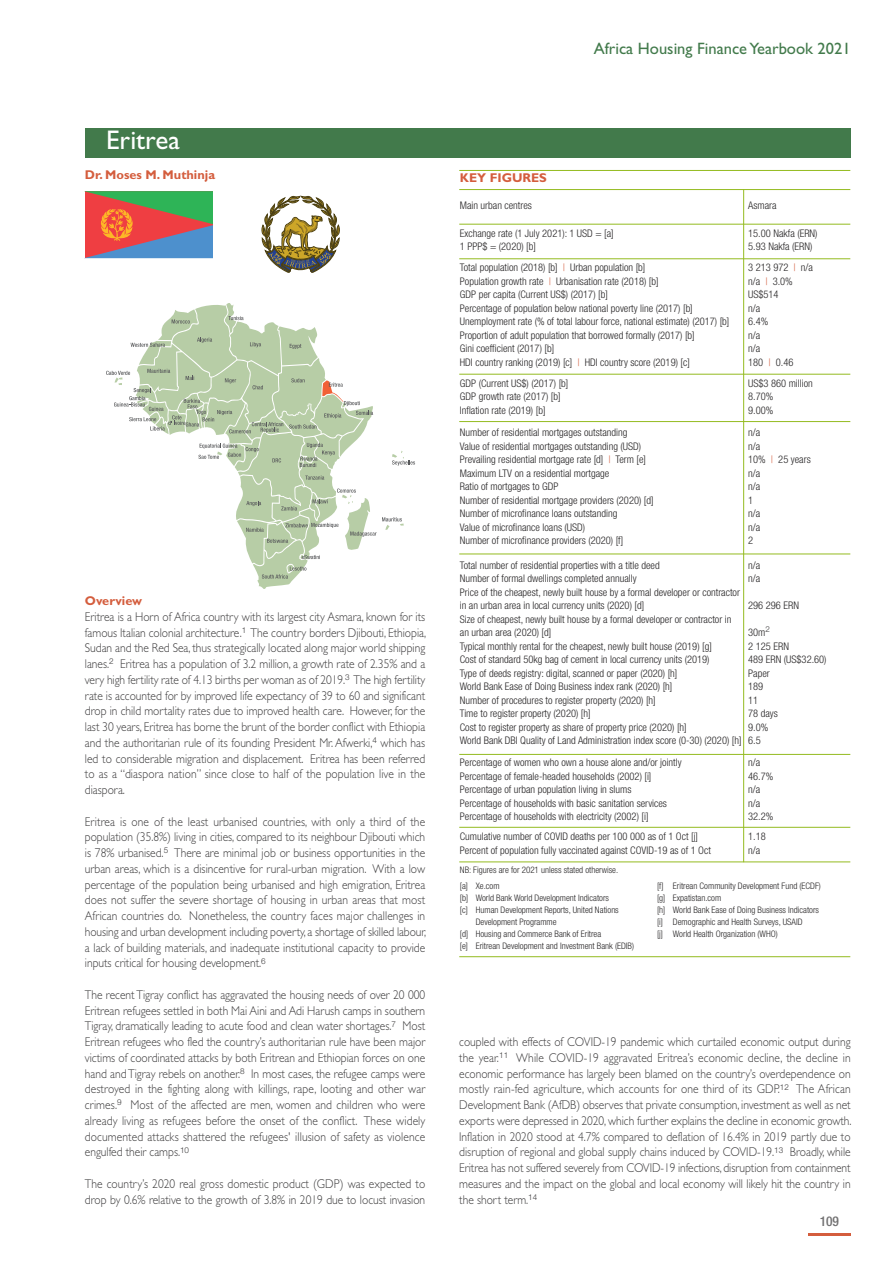
<style>
.page{position:relative;width:893px;height:1263px;background:#fff}
.page>*{position:absolute;margin:0;border:0;box-sizing:border-box;transform-origin:0 0}
.t1{font:27px "Gill Sans Std";color:#fff}
.t2{font:16.5px "Gill Sans Std";color:#427a4b}
.t3{font:500 condensed 13.5px "Helvetica Neue LT Std";color:#727172}
.t4{font:300 12.75px/15.8px "Gill Sans Std";color:#3c3b3c;text-align:justify;scale:.9 1}
.t5{font:700 12.75px "Gill Sans Std";color:#d45d3d}
.t6{font:300 condensed 10.5px/13.5px "Helvetica Neue LT Std";color:#272526}
.t7{font:300 condensed 9px/12px "Helvetica Neue LT Std";color:#272526}
.s1{color:#d45d3d}
</style>
<div class="page">
<svg style="left:382px;top:517px;width:21px;height:13px"></svg>
<svg style="left:392px;top:451px;width:23px;height:15px"></svg>
<svg style="left:106px;top:303px;width:270px;height:286px"></svg>
<hr style="left:743px;top:189px;width:1px;height:673px;background:#94bb20">
<hr style="left:459px;top:170px;width:391px;height:1px;background:#94bb20">
<hr style="left:459px;top:189px;width:391px;height:1px;background:#94bb20">
<hr style="left:459px;top:224px;width:391px;height:1px;background:#94bb20">
<hr style="left:459px;top:258px;width:391px;height:1px;background:#94bb20">
<hr style="left:459px;top:374px;width:391px;height:1px;background:#94bb20">
<hr style="left:459px;top:421px;width:391px;height:1px;background:#94bb20">
<hr style="left:459px;top:554px;width:391px;height:1px;background:#94bb20">
<hr style="left:459px;top:754px;width:391px;height:1px;background:#94bb20">
<hr style="left:459px;top:827px;width:391px;height:1px;background:#94bb20">
<hr style="left:459px;top:862px;width:391px;height:1px;background:#94bb20">
<hr style="left:459px;top:956px;width:391px;height:1px;background:#94bb20">
<div style="left:85px;top:128px;width:765px;height:29px;background:#427a4b"></div>
<svg style="left:85px;top:191px;width:127px;height:67px;background:#987567"></svg>
<svg style="left:262px;top:196px;width:78px;height:77px"></svg>
<hr style="left:808px;top:1233px;width:42px;height:2px;background:#d45d3d">
<h1 class="t1" style="left:106px;top:124px;width:75px">Eritrea</h1>
<p class="t5" style="left:85px;top:170px;width:132px">Dr. Moses M. Muthinja</p>
<p class="t5" style="left:85px;top:596px;width:59px">Overview</p>
<p class="t4" style="left:85px;top:610px;width:380px">Eritrea is a Horn of Africa country with its largest city Asmara, known for its famous Italian colonial architecture.<sup>1</sup> The country borders Djibouti, Ethiopia, Sudan and the Red Sea, thus strategically located along major world shipping lanes.<sup>2</sup> Eritrea has a population of 3.2 million, a growth rate of 2.35% and a very high fertility rate of 4.13 births per woman as of 2019.<sup>3</sup> The high fertility rate is accounted for by improved life expectancy of 39 to 60 and significant drop in child mortality rates due to improved health care. However, for the last 30 years, Eritrea has borne the brunt of the border conflict with Ethiopia and the authoritarian rule of its founding President Mr. Afwerki,<sup>4</sup> which has led to considerable migration and displacement. Eritrea has been referred to as a “diaspora nation” since close to half of the population live in the diaspora.</p>
<p class="t4" style="left:85px;top:815px;width:380px">Eritrea is one of the least urbanised countries, with only a third of the population (35.8%) living in cities, compared to its neighbour Djibouti which is 78% urbanised.<sup>5</sup> There are minimal job or business opportunities in the urban areas, which is a disincentive for rural-urban migration. With a low percentage of the population being urbanised and high emigration, Eritrea does not suffer the severe shortage of housing in urban areas that most African countries do. Nonetheless, the country faces major challenges in housing and urban development including poverty, a shortage of skilled labour, a lack of building materials, and inadequate institutional capacity to provide inputs critical for housing development.<sup>6</sup></p>
<p class="t4" style="left:85px;top:988px;width:379px">The recent Tigray conflict has aggravated the housing needs of over 20 000<br>Eritrean refugees settled in both Mai Aini and Adi Harush camps in southern Tigray, dramatically leading to acute food and clean water shortages.<sup>7</sup> Most Eritrean refugees who fled the country’s authoritarian rule have been major victims of coordinated attacks by both Eritrean and Ethiopian forces on one hand and Tigray rebels on another.<sup>8</sup> In most cases, the refugee camps were destroyed in the fighting along with killings, rape, looting and other war crimes.<sup>9</sup> Most of the affected are men, women and children who were already living as refugees before the onset of the conflict. These widely documented attacks shattered the refugees' illusion of safety as violence engulfed their camps.<sup>10</sup></p>
<p class="t4" style="left:85px;top:1177px;width:379px">The country’s 2020 real gross domestic product (GDP) was expected to drop by 0.6% relative to the growth of 3.8% in 2019 due to locust invasion</p>
<p class="t2" style="left:593px;top:39px;width:258px">Africa Housing Finance Yearbook 2021</p>
<p class="t5" style="left:460px;top:173px;width:89px">KEY FIGURES</p>
<p class="t6" style="left:460px;top:200px;width:74px">Main urban centres</p>
<p class="t6" style="left:748px;top:200px;width:30px">Asmara</p>
<p class="t6" style="left:460px;top:227px;width:155px">Exchange rate (1 July 2021): 1 USD = [a]<br>1 PPP$ = (2020) [b]</p>
<p class="t6" style="left:748px;top:227px;width:71px">15.00 Nakfa (ERN)<br>5.93 Nakfa (ERN)</p>
<p class="t6" style="left:460px;top:262px;width:271px">Total population (2018) [b] <span class="s1">|</span> Urban population [b]<br>Population growth rate <span class="s1">|</span> Urbanisation rate (2018) [b]<br>GDP per capita (Current US$) (2017) [b]<br>Percentage of population below national poverty line (2017) [b] Unemployment rate (% of total labour force, national estimate) (2017) [b] Proportion of adult population that borrowed formally (2017) [b]<br>Gini coefficient (2017) [b]<br>HDI country ranking (2019) [c] <span class="s1">|</span> HDI country score (2019) [c]</p>
<p class="t6" style="left:748px;top:262px;width:66px">3 213 972 <span class="s1">|</span> n/a n/a <span class="s1">|</span> 3.0%<br>US$514<br>n/a<br>6.4%<br>n/a<br>n/a<br>180 <span class="s1">|</span> 0.46</p>
<p class="t6" style="left:460px;top:377px;width:110px">GDP (Current US$) (2017) [b]<br>GDP growth rate (2017) [b]<br>Inflation rate (2019) [b]</p>
<p class="t6" style="left:748px;top:377px;width:66px">US$3 860 million<br>8.70%<br>9.00%</p>
<p class="t6" style="left:460px;top:426px;width:195px">Number of residential mortgages outstanding<br>Value of residential mortgages outstanding (USD)<br>Prevailing residential mortgage rate [d] <span class="s1">|</span> Term [e] Maximum LTV on a residential mortgage<br>Ratio of mortgages to GDP<br>Number of residential mortgage providers (2020) [d] Number of microfinance loans outstanding<br>Value of microfinance loans (USD)<br>Number of microfinance providers (2020) [f]</p>
<p class="t6" style="left:748px;top:426px;width:64px">n/a<br>n/a<br>10% <span class="s1">|</span> 25 years n/a<br>n/a<br>1<br>n/a<br>n/a<br>2</p>
<p class="t6" style="left:460px;top:559px;width:283px">Total number of residential properties with a title deed<br>Number of formal dwellings completed annually<br>Price of the cheapest, newly built house by a formal developer or contractor in an urban area in local currency units (2020) [d]<br>Size of cheapest, newly built house by a formal developer or contractor in an urban area (2020) [d]<br>Typical monthly rental for the cheapest, newly built house (2019) [g]<br>Cost of standard 50kg bag of cement in local currency units (2019)<br>Type of deeds registry: digital, scanned or paper (2020) [h]<br>World Bank Ease of Doing Business index rank (2020) [h]<br>Number of procedures to register property (2020) [h]<br>Time to register property (2020) [h]<br>Cost to register property as share of property price (2020) [h]<br>World Bank DBI Quality of Land Administration index score (0-30) (2020) [h]</p>
<p class="t6" style="left:748px;top:559px;width:14px">n/a n/a</p>
<p class="t6" style="left:748px;top:600px;width:52px">296 296 ERN</p>
<p class="t6" style="left:748px;top:627px;width:80px">30m<sup>2<br></sup>2 125 ERN<br>489 ERN (US$32.60)<br>Paper<br>189<br>11<br>78 days<br>9.0%<br>6.5</p>
<p class="t6" style="left:460px;top:757px;width:223px">Percentage of women who own a house alone and/or jointly Percentage of female-headed households (2002) [i] Percentage of urban population living in slums<br>Percentage of households with basic sanitation services Percentage of households with electricity (2002) [i]</p>
<p class="t6" style="left:748px;top:757px;width:27px">n/a<br>46.7% n/a n/a<br>32.2%</p>
<p class="t6" style="left:460px;top:831px;width:252px">Cumulative number of COVID deaths per 100 000 as of 1 Oct [j]<br>Percent of population fully vaccinated against COVID-19 as of 1 Oct</p>
<p class="t6" style="left:748px;top:831px;width:19px">1.18 n/a</p>
<p class="t7" style="left:460px;top:862px;width:160px;line-height:16.6px">NB: Figures are for 2021 unless stated otherwise. [a] Xe.com</p>
<p class="t7" style="left:460px;top:893px;width:151px">[b] World Bank World Development Indicators</p>
<p class="t7" style="left:460px;top:905px;width:160px">[c] Human Development Reports, United Nations</p>
<p class="t7" style="left:476px;top:917px;width:82px">Development Programme</p>
<p class="t7" style="left:460px;top:929px;width:143px">[d] Housing and Commerce Bank of Eritrea</p>
<p class="t7" style="left:460px;top:941px;width:176px">[e] Eritrean Development and Investment Bank (EDIB)</p>
<p class="t7" style="left:657px;top:881px;width:165px">[f] Eritrean Community Development Fund (ECDF) [g] Expatistan.com<br>[h] World Bank Ease of Doing Business Indicators [i] Demographic and Health Surveys, USAID<br>[j] World Health Organization (WHO)</p>
<p class="t4" style="left:459px;top:1035px;width:437px">coupled with effects of COVID-19 pandemic which curtailed economic output during the year.<sup>11</sup> While COVID-19 aggravated Eritrea’s economic decline, the decline in economic performance has largely been blamed on the country’s overdependence on mostly rain-fed agriculture, which accounts for one third of its GDP.<sup>12</sup> The African Development Bank (AfDB) observes that private consumption, investment as well as net exports were depressed in 2020, which further explains the decline in economic growth.<br>Inflation in 2020 stood at 4.7% compared to deflation of 16.4% in 2019 partly due to disruption of regional and global supply chains induced by COVID-19.<sup>13</sup> Broadly, while Eritrea has not suffered severely from COVID-19 infections, disruption from containment measures and the impact on the global and local economy will likely hit the country in the short term.<sup>14</sup></p>
<p class="t3" style="left:819px;top:1214px;width:21px">109</p>
</div>
